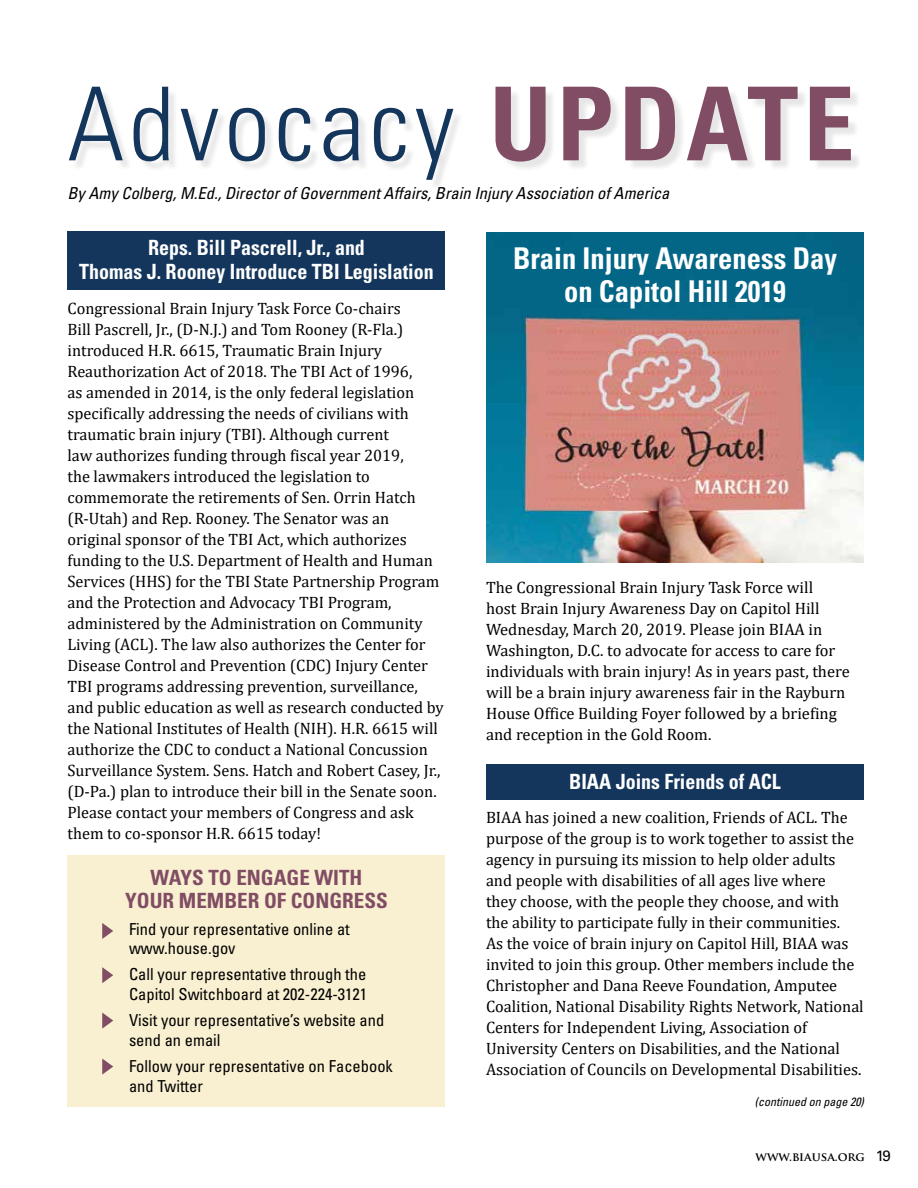
<style>
.page{position:relative;width:918px;height:1188px;background:#fff}
.page>*{position:absolute;margin:0;border:0;box-sizing:border-box;transform-origin:0 0}
.t1{font:300 condensed 102px "Univers LT Std";letter-spacing:.05em;color:#14365c}
.t2{font:700 condensed 30px/33px "Univers LT Std";color:#fff;text-align:center;scale:.95 1}
.t3{font:700 condensed 21px/24px "Univers LT Std";color:#fff;text-align:center;scale:.95 1}
.t4{font:700 condensed 21px/22.5px "Univers LT Std";color:#814d64;text-align:center}
.t5{font:16.5px/21px "Cambria";color:#000}
.t6{font:condensed 16.5px/19.5px "Univers LT Std";color:#000}
.t7{font:italic condensed 16.5px "Univers LT Std";color:#000}
.t8{font:italic condensed 12px "Univers LT Std";color:#000}
.t9{font:700 12px "Trajan Pro";color:#000}
.s1{font-weight:700;color:#814d64}
.s2{font-family:"Univers LT Std";font-weight:400;font-size:15px}
</style>
<div class="page">
<div style="left:68px;top:855px;width:378px;height:252px;background:#f9f0d1"></div>
<svg style="left:102px;top:923px;width:11px;height:16px"></svg>
<svg style="left:102px;top:1013px;width:11px;height:16px"></svg>
<svg style="left:102px;top:967px;width:11px;height:16px"></svg>
<svg style="left:102px;top:1059px;width:11px;height:16px"></svg>
<div style="left:486px;top:764px;width:378px;height:36px;background:#14365c"></div>
<div style="left:68px;top:232px;width:378px;height:58px;background:#14365c"></div>
<div style="left:71px;top:89px;width:791px;height:102px;background:#000;opacity:.1"></div>
<img style="left:486px;top:232px;width:378px;height:331px">
<h1 class="t1" style="left:68px;top:63px;width:788px">Advocacy <span class="s1">UPDATE</span></h1>
<p class="t7" style="left:68px;top:183px;width:604px">By Amy Colberg, M.Ed., Director of Government Affairs, Brain Injury Association of America</p>
<p class="t3" style="left:79px;top:236px;width:375px">Reps. Bill Pascrell, Jr., and<br>Thomas J. Rooney Introduce TBI Legislation</p>
<p class="t5" style="left:68px;top:298px;width:378px">Congressional Brain Injury Task Force Co-chairs<br>Bill Pascrell, Jr., (D-N.J.) and Tom Rooney (R-Fla.) introduced H.R. 6615, Traumatic Brain Injury Reauthorization Act of 2018. The TBI Act of 1996,<br>as amended in 2014, is the only federal legislation specifically addressing the needs of civilians with traumatic brain injury (TBI). Although current<br>law authorizes funding through fiscal year 2019,<br>the lawmakers introduced the legislation to commemorate the retirements of Sen. Orrin Hatch (R-Utah) and Rep. Rooney. The Senator was an original sponsor of the TBI Act, which authorizes funding to the U.S. Department of Health and Human Services (HHS) for the TBI State Partnership Program and the Protection and Advocacy TBI Program, administered by the Administration on Community Living (ACL). The law also authorizes the Center for Disease Control and Prevention (CDC) Injury Center TBI programs addressing prevention, surveillance, and public education as well as research conducted by the National Institutes of Health (NIH). H.R. 6615 will authorize the CDC to conduct a National Concussion Surveillance System. Sens. Hatch and Robert Casey, Jr., (D-Pa.) plan to introduce their bill in the Senate soon.<br>Please contact your members of Congress and ask them to co-sponsor H.R. 6615 today!</p>
<p class="t4" style="left:125px;top:867px;width:264px">WAYS TO ENGAGE WITH<br>YOUR MEMBER OF CONGRESS</p>
<p class="t6" style="left:129px;top:919px;width:222px">Find your representative online at www.house.gov</p>
<p class="t6" style="left:129px;top:965px;width:240px">Call your representative through the<br>Capitol Switchboard at 202-224-3121</p>
<p class="t6" style="left:129px;top:1010px;width:257px">Visit your representative’s website and send an email</p>
<p class="t6" style="left:129px;top:1056px;width:265px">Follow your representative on Facebook and Twitter</p>
<h2 class="t2" style="left:513px;top:241px;width:343px">Brain Injury Awareness Day on Capitol Hill 2019</h2>
<p class="t5" style="left:486px;top:577px;width:365px">The Congressional Brain Injury Task Force will<br>host Brain Injury Awareness Day on Capitol Hill Wednesday, March 20, 2019. Please join BIAA in Washington, D.C. to advocate for access to care for individuals with brain injury! As in years past, there will be a brain injury awareness fair in the Rayburn House Office Building Foyer followed by a briefing and reception in the Gold Room.</p>
<p class="t3" style="left:569px;top:769px;width:224px">BIAA Joins Friends of ACL</p>
<p class="t5" style="left:486px;top:807px;width:379px">BIAA has joined a new coalition, Friends of ACL. The purpose of the group is to work together to assist the agency in pursuing its mission to help older adults and people with disabilities of all ages live where<br>they choose, with the people they choose, and with the ability to participate fully in their communities.<br>As the voice of brain injury on Capitol Hill, BIAA was invited to join this group. Other members include the Christopher and Dana Reeve Foundation, Amputee Coalition, National Disability Rights Network, National Centers for Independent Living, Association of University Centers on Disabilities, and the National Association of Councils on Developmental Disabilities.</p>
<p class="t8" style="left:755px;top:1094px;width:111px">(continued on page 20)</p>
<p class="t9" style="left:756px;top:1149px;width:137px">WWW.BIAUSA.ORG <span class="s2">19</span></p>
</div>
